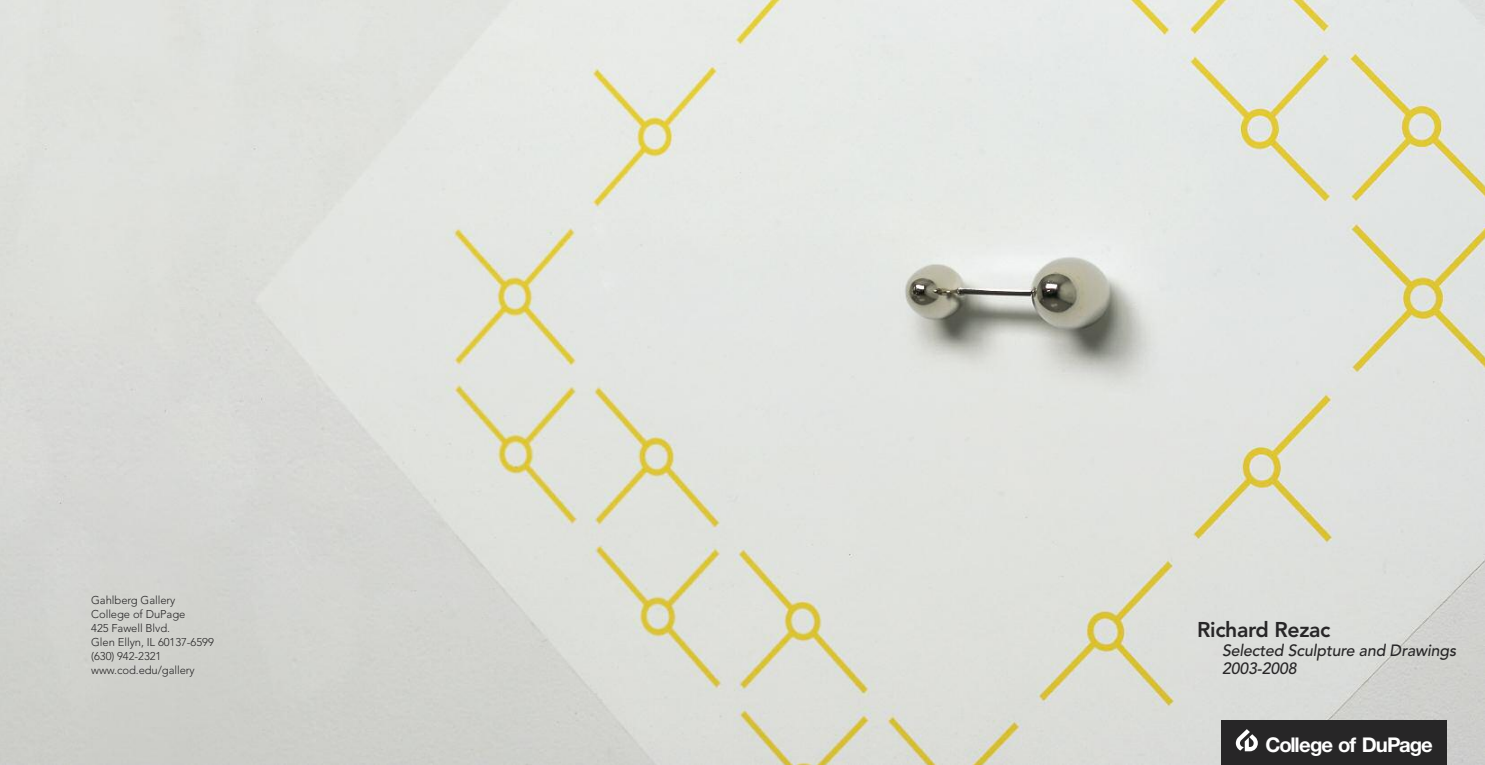
<style>
.page{position:relative;width:1485px;height:765px;background:#fff}
.page>*{position:absolute;margin:0;border:0;box-sizing:border-box;transform-origin:0 0}
.t1{font:800 21.25px "Avenir";letter-spacing:-.02em;color:#272627}
.t2{font:700 20.25px "Helvetica Neue";letter-spacing:-.05em;color:#fff}
.t3{font:italic 500 16.25px/18.8px "Avenir";letter-spacing:-.01em;color:#272627}
.t4{font:300 11.25px/14px "Avenir";letter-spacing:-.005em;color:#272627}
</style>
<div class="page">
<img style="left:0;top:0;width:1485px;height:765px">
<div style="left:1222px;top:720px;width:225px;height:45px;background:#272627"></div>
<svg style="left:1236px;top:729px;width:22px;height:22px"></svg>
<p class="t4" style="left:91px;top:594px;width:124px">Gahlberg Gallery<br>College of DuPage<br>425 Fawell Blvd.<br>Glen Ellyn, IL 60137-6599 (630) 942-2321 www.cod.edu/gallery</p>
<h1 class="t1" style="left:1197px;top:621px;width:135px">Richard Rezac</h1>
<h3 class="t3" style="left:1222px;top:642px;width:236px">Selected Sculpture and Drawings<br>2003-2008</h3>
<h2 class="t2" style="left:1265px;top:737px;width:169px">College of DuPage</h2>
</div>
